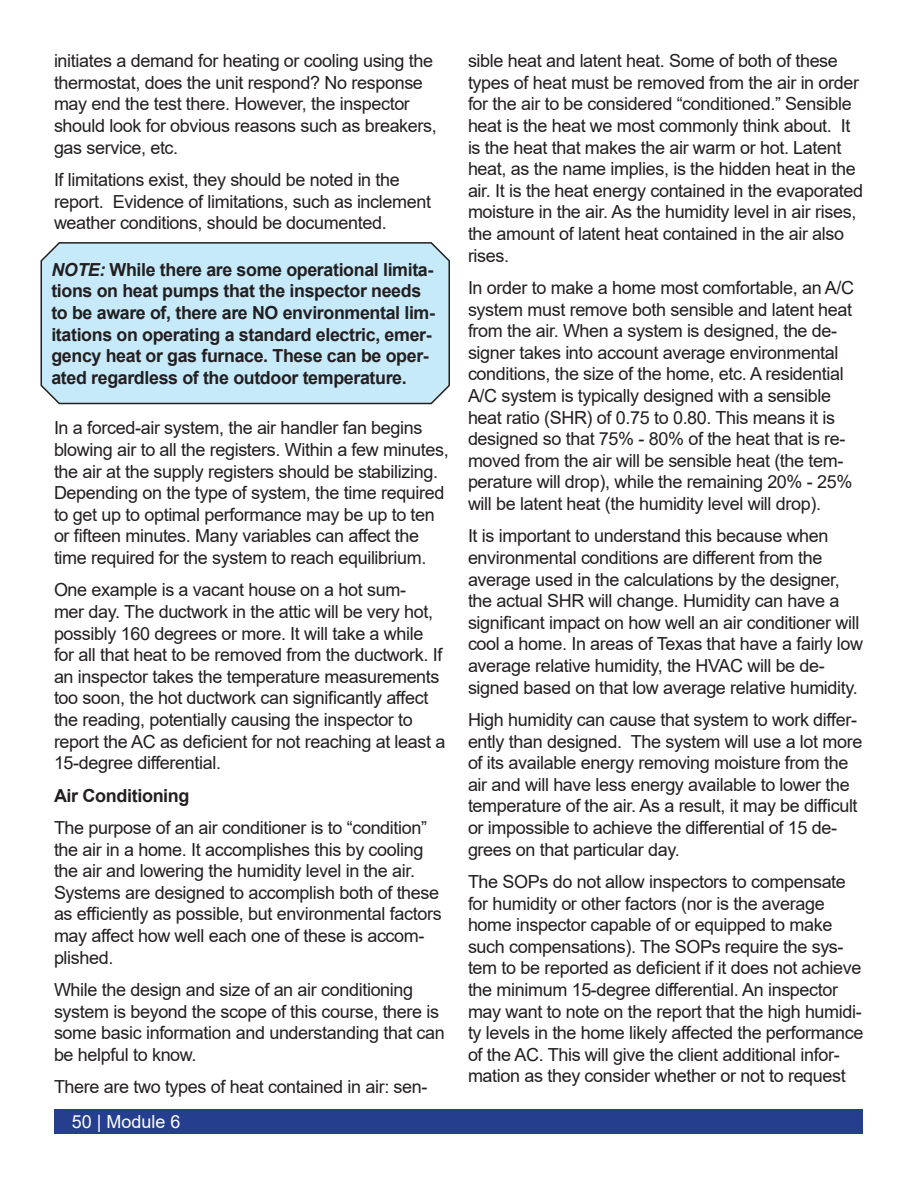
<style>
.page{position:relative;width:918px;height:1188px;background:#fff}
.page>*{position:absolute;margin:0;border:0;box-sizing:border-box;transform-origin:0 0}
.t1{font:18px/21.6px "Arial";letter-spacing:-.02em;color:#231f20}
.t2{font:700 18px/21.6px "Arial";letter-spacing:-.02em;color:#231f20}
.t3{font:18px "Arial";color:#fff}
.s1{font-style:italic}
</style>
<div class="page">
<div style="left:55px;top:1110px;width:808px;height:24px;background:#253f8e"></div>
<div style="left:40px;top:242px;width:410px;height:163px;background:#c6eafa"></div>
<p class="t1" style="left:54px;top:50px;width:384px">initiates a demand for heating or cooling using the thermostat, does the unit respond? No response may end the test there. However, the inspector should look for obvious reasons such as breakers, gas service, etc.</p>
<p class="t1" style="left:54px;top:169px;width:379px">If limitations exist, they should be noted in the report. Evidence of limitations, such as inclement weather conditions, should be documented.</p>
<p class="t2" style="left:51px;top:259px;width:385px"><span class="s1">NOTE:</span> While there are some operational limita&shy;tions on heat pumps that the inspector needs to be aware of, there are NO environmental lim&shy;itations on operating a standard electric, emer&shy;gency heat or gas furnace. These can be oper&shy;ated regardless of the outdoor temperature.</p>
<p class="t1" style="left:54px;top:417px;width:396px">In a forced-air system, the air handler fan begins blowing air to all the registers. Within a few minutes, the air at the supply registers should be stabilizing.<br>Depending on the type of system, the time required to get up to optimal performance may be up to ten or fifteen minutes. Many variables can affect the time required for the system to reach equilibrium.</p>
<p class="t1" style="left:54px;top:579px;width:393px">One example is a vacant house on a hot sum-<br>mer day. The ductwork in the attic will be very hot, possibly 160 degrees or more. It will take a while for all that heat to be removed from the ductwork. If an inspector takes the temperature measurements too soon, the hot ductwork can significantly affect the reading, potentially causing the inspector to report the AC as deficient for not reaching at least a 15-degree differential.</p>
<p class="t2" style="left:54px;top:785px;width:137px">Air Conditioning</p>
<p class="t1" style="left:54px;top:817px;width:389px">The purpose of an air conditioner is to “condition” the air in a home. It accomplishes this by cooling the air and lowering the humidity level in the air.<br>Systems are designed to accomplish both of these as efficiently as possible, but environmental factors may affect how well each one of these is accom&shy;plished.</p>
<p class="t1" style="left:54px;top:979px;width:392px">While the design and size of an air conditioning system is beyond the scope of this course, there is some basic information and understanding that can be helpful to know.</p>
<p class="t1" style="left:54px;top:1076px;width:375px">There are two types of heat contained in air: sen-</p>
<p class="t3" style="left:72px;top:1109px;width:110px">50 | Module 6</p>
<p class="t1" style="left:468px;top:50px;width:397px">sible heat and latent heat. Some of both of these types of heat must be removed from the air in order for the air to be considered “conditioned.” Sensible heat is the heat we most commonly think about. It is the heat that makes the air warm or hot. Latent heat, as the name implies, is the hidden heat in the air. It is the heat energy contained in the evaporated moisture in the air. As the humidity level in air rises, the amount of latent heat contained in the air also rises.</p>
<p class="t1" style="left:468px;top:277px;width:388px">In order to make a home most comfortable, an A/C system must remove both sensible and latent heat from the air. When a system is designed, the de&shy;signer takes into account average environmental conditions, the size of the home, etc. A residential A/C system is typically designed with a sensible heat ratio (SHR) of 0.75 to 0.80. This means it is designed so that 75% - 80% of the heat that is re&shy;moved from the air will be sensible heat (the tem&shy;perature will drop), while the remaining 20% - 25% will be latent heat (the humidity level will drop).</p>
<p class="t1" style="left:468px;top:525px;width:397px">It is important to understand this because when environmental conditions are different from the average used in the calculations by the designer, the actual SHR will change. Humidity can have a significant impact on how well an air conditioner will cool a home. In areas of Texas that have a fairly low average relative humidity, the HVAC will be de&shy;signed based on that low average relative humidity.</p>
<p class="t1" style="left:468px;top:709px;width:396px">High humidity can cause that system to work differ&shy;ently than designed. The system will use a lot more of its available energy removing moisture from the air and will have less energy available to lower the temperature of the air. As a result, it may be difficult or impossible to achieve the differential of 15 de&shy;grees on that particular day.</p>
<p class="t1" style="left:468px;top:871px;width:397px">The SOPs do not allow inspectors to compensate for humidity or other factors (nor is the average home inspector capable of or equipped to make such compensations). The SOPs require the sys&shy;tem to be reported as deficient if it does not achieve the minimum 15-degree differential. An inspector may want to note on the report that the high humidi&shy;ty levels in the home likely affected the performance of the AC. This will give the client additional infor&shy;mation as they consider whether or not to request</p>
</div>
